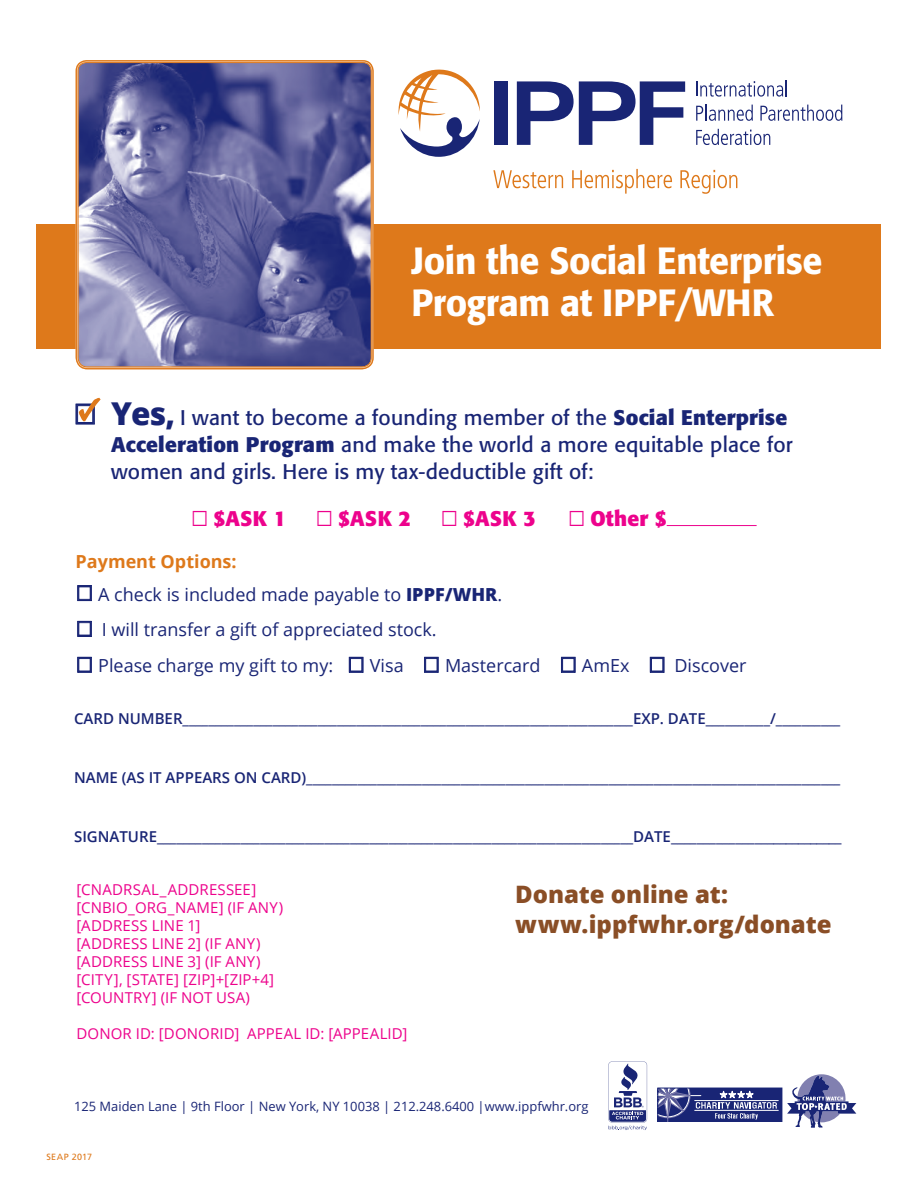
<style>
.page{position:relative;width:918px;height:1188px;background:#fff}
.page>*{position:absolute;margin:0;border:0;box-sizing:border-box;transform-origin:0 0}
.t1{font:700 43.5px "Arial";color:#192575;scale:.91 1}
.t2{font:500 37.5px/42px "Formata";letter-spacing:-.01em;color:#fff;scale:.95 1}
.t3{font:30.75px "Minion Pro";color:#de791b}
.t4{font:800 24px "Open Sans";color:#8a4e26}
.t5{font:21px/27px "Formata";letter-spacing:.01em;color:#192575}
.t6{font:700 21px "Formata";letter-spacing:.01em;color:#ed028c}
.t7{font:18px "Open Sans";color:#192575}
.t8{font:700 18px "Open Sans";color:#de791b}
.t9{font:600 15px "Open Sans";color:#192575}
.t10{font:15px "Open Sans";letter-spacing:.01em;color:#ed028c}
.t11{font:12.9px "Open Sans";color:#192575}
.t12{font:9px "Frutiger";letter-spacing:.04em;color:#de791b}
.s1{font-family:"Open Sans";font-weight:800;font-size:31.5px}
.s2{font-weight:700}
.s3{font-family:"Arial";font-weight:400;font-size:32.7px}
.s4{font-family:"Arial";font-weight:700;font-size:32.7px}
.s5{font-weight:800}
</style>
<div class="page">
<div style="left:37px;top:224px;width:844px;height:124px;background:#de791b"></div>
<img style="left:77px;top:61px;width:293px;height:307px">
<div style="left:76px;top:60px;width:298px;height:309px;border:1px solid #de791b;border-radius:11px"></div>
<div style="left:78px;top:62px;width:293px;height:305px;border:1px solid #de791b;border-radius:9px"></div>
<svg style="left:493px;top:170px;width:70px;height:18px"></svg>
<svg style="left:572px;top:169px;width:100px;height:25px"></svg>
<svg style="left:680px;top:170px;width:57px;height:24px"></svg>
<div style="left:494px;top:81px;width:13px;height:64px;background:#192575"></div>
<svg style="left:517px;top:81px;width:168px;height:64px"></svg>
<svg style="left:398px;top:69px;width:82px;height:88px"></svg>
<svg style="left:696px;top:80px;width:91px;height:17px"></svg>
<svg style="left:696px;top:105px;width:57px;height:16px"></svg>
<svg style="left:760px;top:105px;width:82px;height:16px"></svg>
<svg style="left:696px;top:129px;width:74px;height:16px"></svg>
<svg style="left:77px;top:585px;width:15px;height:16px"></svg>
<svg style="left:77px;top:621px;width:15px;height:16px"></svg>
<svg style="left:77px;top:657px;width:15px;height:16px"></svg>
<svg style="left:349px;top:657px;width:15px;height:16px"></svg>
<svg style="left:424px;top:657px;width:15px;height:16px"></svg>
<svg style="left:561px;top:657px;width:15px;height:16px"></svg>
<svg style="left:650px;top:657px;width:15px;height:16px"></svg>
<svg style="left:75px;top:397px;width:26px;height:28px"></svg>
<svg style="left:608px;top:1061px;width:39px;height:69px"></svg>
<div style="left:658px;top:1088px;width:124px;height:34px;background:#192575"></div>
<hr style="left:695px;top:1100px;width:83px;height:1px;background:#fff">
<hr style="left:695px;top:1110px;width:83px;height:1px;background:#fff">
<svg style="left:660px;top:1090px;width:117px;height:30px"></svg>
<div style="left:658px;top:1088px;width:124px;height:34px;border:1px solid #192575"></div>
<svg style="left:787px;top:1074px;width:69px;height:54px"></svg>
<hr style="left:667px;top:525px;width:90px;height:1px;background:#ed028c">
<p class="t2" style="left:412px;top:239px;width:434px">Join the Social Enterprise<br>Program at IPPF/WHR</p>
<p class="t3" style="left:79px;top:388px;width:22px">✓</p>
<p class="t1" style="left:73px;top:380px;width:28px">□</p>
<p class="t5" style="left:111px;top:404px;width:683px"><span class="s1">Yes,</span> I want to become a founding member of the <span class="s2">Social Enterprise<br>Acceleration Program</span> and make the world a more equitable place for women and girls. Here is my tax-deductible gift of:</p>
<p class="t6" style="left:191px;top:505px;width:477px"><span class="s3">□</span> $ASK 1 <span class="s3">□</span> $ASK 2 <span class="s3">□</span> $ASK 3 <span class="s3">□</span> Other $</p>
<p class="t8" style="left:76px;top:549px;width:163px">Payment Options:</p>
<p class="t7" style="left:76px;top:582px;width:428px"><span class="s4">□</span> A check is included made payable to <span class="s5">IPPF/WHR</span>.</p>
<p class="t7" style="left:76px;top:618px;width:363px"><span class="s4">□</span> I will transfer a gift of appreciated stock.</p>
<p class="t7" style="left:76px;top:654px;width:673px"><span class="s4">□</span> Please charge my gift to my: <span class="s4">□</span> Visa <span class="s4">□</span> Mastercard <span class="s4">□</span> AmEx <span class="s4">□</span> Discover</p>
<p class="t9" style="left:74px;top:708px;width:768px">CARD NUMBER______________________________________________________________________EXP. DATE__________/__________</p>
<p class="t9" style="left:74px;top:767px;width:768px">NAME (AS IT APPEARS ON CARD)___________________________________________________________________________________</p>
<p class="t9" style="left:74px;top:827px;width:769px">SIGNATURE__________________________________________________________________________DATE___________________________</p>
<p class="t10" style="left:76px;top:880px;width:181px">[CNADRSAL_ADDRESSEE]</p>
<p class="t10" style="left:76px;top:898px;width:208px">[CNBIO_ORG_NAME] (IF ANY)</p>
<p class="t10" style="left:76px;top:916px;width:125px">[ADDRESS LINE 1]</p>
<p class="t10" style="left:76px;top:934px;width:186px">[ADDRESS LINE 2] (IF ANY)</p>
<p class="t10" style="left:76px;top:952px;width:186px">[ADDRESS LINE 3] (IF ANY)</p>
<p class="t10" style="left:76px;top:970px;width:199px">[CITY], [STATE] [ZIP]+[ZIP+4]</p>
<p class="t10" style="left:76px;top:988px;width:175px">[COUNTRY] (IF NOT USA)</p>
<p class="t10" style="left:76px;top:1024px;width:332px">DONOR ID: [DONORID] APPEAL ID: [APPEALID]</p>
<p class="t4" style="left:515px;top:876px;width:214px">Donate online at:</p>
<p class="t4" style="left:515px;top:906px;width:318px">www.ippfwhr.org/donate</p>
<p class="t11" style="left:74px;top:1097px;width:516px">125 Maiden Lane | 9th Floor | New York, NY 10038 | 212.248.6400 |www.ippfwhr.org</p>
<p class="t12" style="left:46px;top:1152px;width:47px">SEAP 2017</p>
</div>
